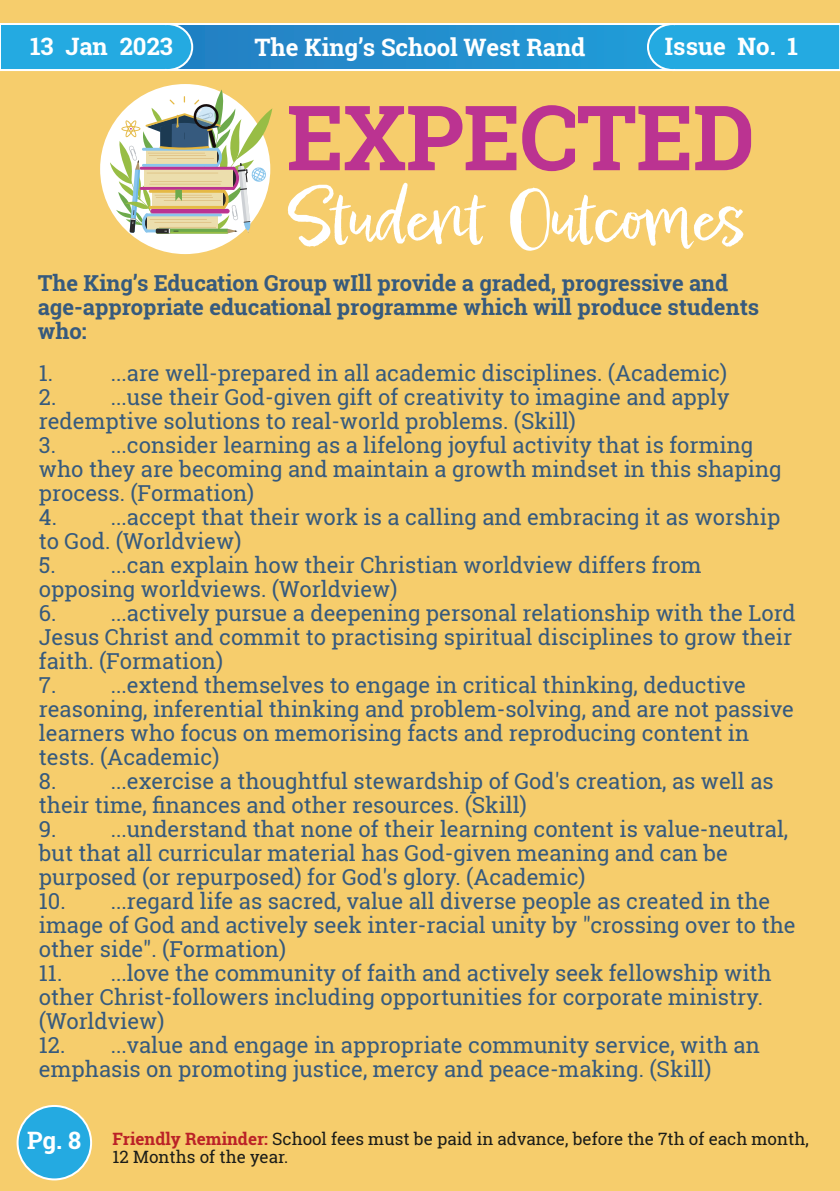
<style>
.page{position:relative;width:840px;height:1191px;background:#fff}
.page>*{position:absolute;margin:0;border:0;box-sizing:border-box;transform-origin:0 0}
.t1{font:700 90.2px "Roboto Slab";letter-spacing:-.01em;color:#bb3391}
.t2{font:71.4px "Epicursive Script";color:#fff}
.t3{font:700 24px "Roboto Slab";color:#fff}
.t4{font:22px/24px "Roboto Slab";color:#365a7e}
.t5{font:700 22px/24px "Roboto Slab";color:#365a7e}
.t6{font:17px/18.4px "Roboto Slab";color:#1a1c19}
.s1{font-weight:700;color:#bb2227}
</style>
<div class="page">
<div style="left:0;top:0;width:839px;height:1191px;background:#f6cd6c"></div>
<div style="left:18px;top:1106px;width:73px;height:73px;background:#24aae1;border-radius:50%"></div>
<div style="left:17px;top:1105px;width:75px;height:75px;border:2px solid #fff;border-radius:50%"></div>
<svg style="left:194px;top:23px;width:451px;height:48px;background:#3596d1"></svg>
<svg style="left:0;top:23px;width:194px;height:48px;background:#3ab2e3"></svg>
<svg style="left:645px;top:23px;width:194px;height:49px;background:#3cb2e1"></svg>
<div style="left:100px;top:84px;width:170px;height:170px;background:#fff;border-radius:50%"></div>
<svg style="left:110px;top:89px;width:162px;height:144px"></svg>
<p class="t3" style="left:30px;top:30px;width:144px">13 Jan 2023</p>
<p class="t3" style="left:254px;top:31px;width:332px">The King’s School West Rand</p>
<p class="t3" style="left:664px;top:30px;width:135px">Issue No. 1</p>
<h1 class="t1" style="left:286px;top:76px;width:469px">EXPECTED</h1>
<h2 class="t2" style="left:286px;top:172px;width:461px">Student Outcomes</h2>
<p class="t5" style="left:38px;top:271px;width:722px">The King’s Education Group wIll provide a graded, progressive and age-appropriate educational programme which will produce students who:</p>
<p class="t4" style="left:39px;top:360px;width:16px">1.</p>
<p class="t4" style="left:111px;top:360px;width:617px">...are well-prepared in all academic disciplines. (Academic)</p>
<p class="t4" style="left:39px;top:384px;width:19px">2.</p>
<p class="t4" style="left:39px;top:384px;width:691px;text-indent:72px">...use their God-given gift of creativity to imagine and apply redemptive solutions to real-world problems. (Skill)<br>3.</p>
<p class="t4" style="left:39px;top:432px;width:743px;text-indent:72px">...consider learning as a lifelong joyful activity that is forming who they are becoming and maintain a growth mindset in this shaping process. (Formation)<br>4.</p>
<p class="t4" style="left:39px;top:504px;width:742px;text-indent:72px">...accept that their work is a calling and embracing it as worship to God. (Worldview)<br>5.</p>
<p class="t4" style="left:39px;top:552px;width:663px;text-indent:72px">...can explain how their Christian worldview differs from opposing worldviews. (Worldview)<br>6.</p>
<p class="t4" style="left:39px;top:600px;width:758px;text-indent:72px">...actively pursue a deepening personal relationship with the Lord Jesus Christ and commit to practising spiritual disciplines to grow their faith. (Formation)<br>7.</p>
<p class="t4" style="left:39px;top:672px;width:756px;text-indent:72px">...extend themselves to engage in critical thinking, deductive reasoning, inferential thinking and problem-solving, and are not passive learners who focus on memorising facts and reproducing content in tests. (Academic)<br>8.</p>
<p class="t4" style="left:39px;top:768px;width:735px;text-indent:72px">...exercise a thoughtful stewardship of God's creation, as well as their time, finances and other resources. (Skill)<br>9.</p>
<p class="t4" style="left:39px;top:816px;width:750px;text-indent:72px">...understand that none of their learning content is value-neutral, but that all curricular material has God-given meaning and can be purposed (or repurposed) for God's glory. (Academic)</p>
<p class="t4" style="left:39px;top:888px;width:757px">10. ...regard life as sacred, value all diverse people as created in the image of God and actively seek inter-racial unity by "crossing over to the other side". (Formation)</p>
<p class="t4" style="left:39px;top:960px;width:734px">11. ...love the community of faith and actively seek fellowship with other Christ-followers including opportunities for corporate ministry. (Worldview)</p>
<p class="t4" style="left:39px;top:1032px;width:722px">12. ...value and engage in appropriate community service, with an emphasis on promoting justice, mercy and peace-making. (Skill)</p>
<p class="t3" style="left:27px;top:1124px;width:56px">Pg. 8</p>
<p class="t6" style="left:113px;top:1129px;width:697px"><span class="s1">Friendly Reminder:</span> School fees must be paid in advance, before the 7th of each month,<br>12 Months of the year.</p>
</div>
